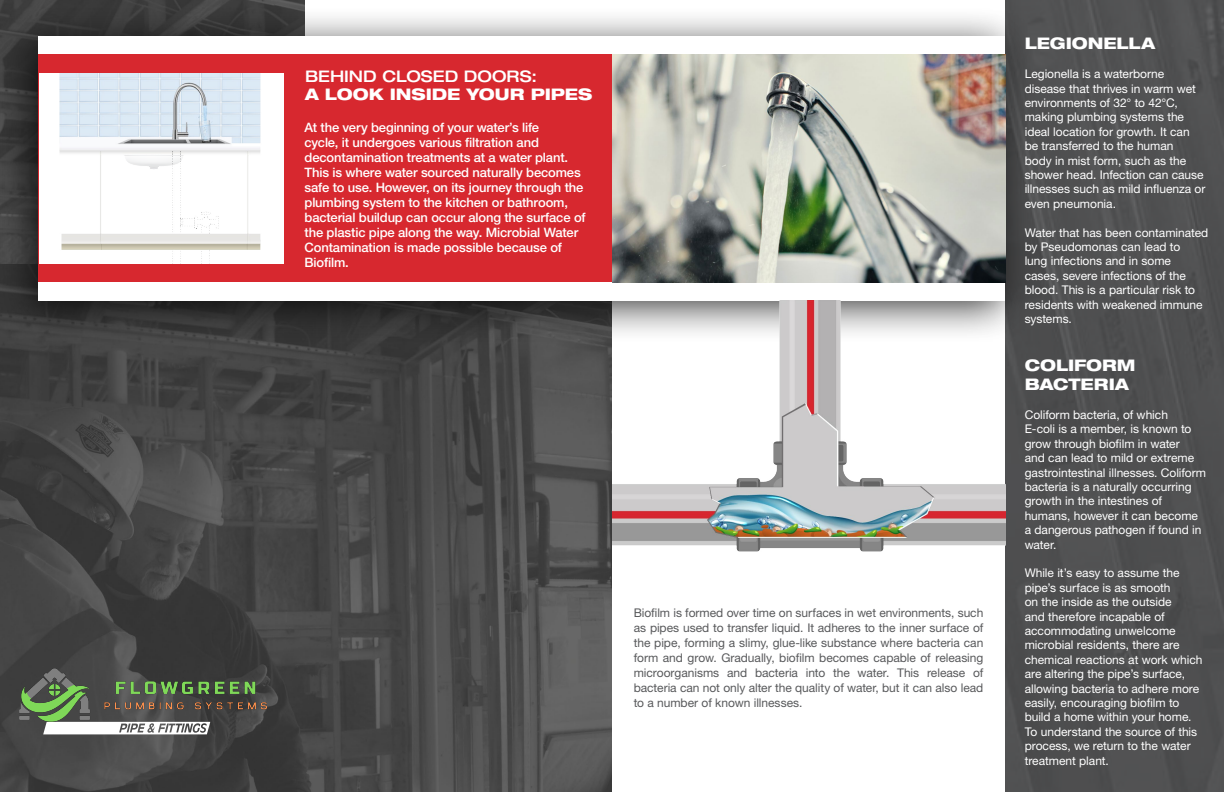
<style>
.page{position:relative;width:1224px;height:792px;background:#fff}
.page>*{position:absolute;margin:0;border:0;box-sizing:border-box;transform-origin:0 0}
.t1{font:800 expanded 16px/19.2px "Helvetica Neue LT Pro";letter-spacing:-.005em;color:#fff}
.t2{font:500 expanded 16px "Helvetica Neue LT Pro";color:#fff}
.t3{font:500 13px/15px "Helvetica Neue LT Pro";letter-spacing:-.01em;color:#fff}
.t4{font:12px/14.4px "Helvetica Neue LT Pro";letter-spacing:-.005em;color:#fff}
.t5{font:12px/15px "Helvetica Neue LT Pro";letter-spacing:-.005em;color:#58595b;text-align:justify}
</style>
<div class="page">
<div style="left:1005px;top:0;width:219px;height:792px;background:#4f4f50"></div>
<img style="left:0;top:344px;width:612px;height:448px">
<img style="left:0;top:0;width:305px;height:6px">
<div style="left:0;top:6px;width:1036px;height:338px;background:#000;opacity:.75"></div>
<div style="left:39px;top:36px;width:966px;height:265px;background:#fff"></div>
<div style="left:39px;top:55px;width:573px;height:227px;background:#d7282f"></div>
<img style="left:39px;top:73px;width:245px;height:190px">
<img style="left:612px;top:55px;width:393px;height:227px">
<svg style="left:43px;top:722px;width:167px;height:12px"></svg>
<img style="left:612px;top:301px;width:393px;height:251px">
<img style="left:20px;top:668px;width:246px;height:54px">
<h1 class="t2" style="left:305px;top:67px;width:233px">BEHIND CLOSED DOORS:</h1>
<h1 class="t1" style="left:305px;top:85px;width:289px">A LOOK INSIDE YOUR PIPES</h1>
<p class="t3" style="left:305px;top:119px;width:283px">At the very beginning of your water’s life<br>cycle, it undergoes various filtration and decontamination treatments at a water plant.<br>This is where water sourced naturally becomes safe to use. However, on its journey through the plumbing system to the kitchen or bathroom, bacterial buildup can occur along the surface of the plastic pipe along the way. Microbial Water Contamination is made possible because of Biofilm.</p>
<p class="t5" style="left:634px;top:605px;width:351px">Biofilm is formed over time on surfaces in wet environments, such as pipes used to transfer liquid. It adheres to the inner surface of the pipe, forming a slimy, glue-like substance where bacteria can form and grow. Gradually, biofilm becomes capable of releasing microorganisms and bacteria into the water. This release of bacteria can not only alter the quality of water, but it can also lead to a number of known illnesses.</p>
<h1 class="t1" style="left:1025px;top:33px;width:132px">LEGIONELLA</h1>
<p class="t4" style="left:1025px;top:67px;width:182px">Legionella is a waterborne disease that thrives in warm wet environments of 32° to 42°C, making plumbing systems the ideal location for growth. It can be transferred to the human<br>body in mist form, such as the shower head. Infection can cause illnesses such as mild influenza or even pneumonia.</p>
<p class="t4" style="left:1025px;top:225px;width:185px">Water that has been contaminated by Pseudomonas can lead to<br>lung infections and in some cases, severe infections of the blood. This is a particular risk to residents with weakened immune systems.</p>
<h1 class="t1" style="left:1025px;top:355px;width:112px">COLIFORM<br>BACTERIA</h1>
<p class="t4" style="left:1025px;top:407px;width:183px">Coliform bacteria, of which<br>E-coli is a member, is known to grow through biofilm in water<br>and can lead to mild or extreme gastrointestinal illnesses. Coliform bacteria is a naturally occurring growth in the intestines of humans, however it can become a dangerous pathogen if found in water.</p>
<p class="t4" style="left:1025px;top:566px;width:179px">While it’s easy to assume the pipe’s surface is as smooth<br>on the inside as the outside<br>and therefore incapable of accommodating unwelcome microbial residents, there are chemical reactions at work which are altering the pipe’s surface, allowing bacteria to adhere more easily, encouraging biofilm to build a home within your home.<br>To understand the source of this process, we return to the water treatment plant.</p>
</div>
